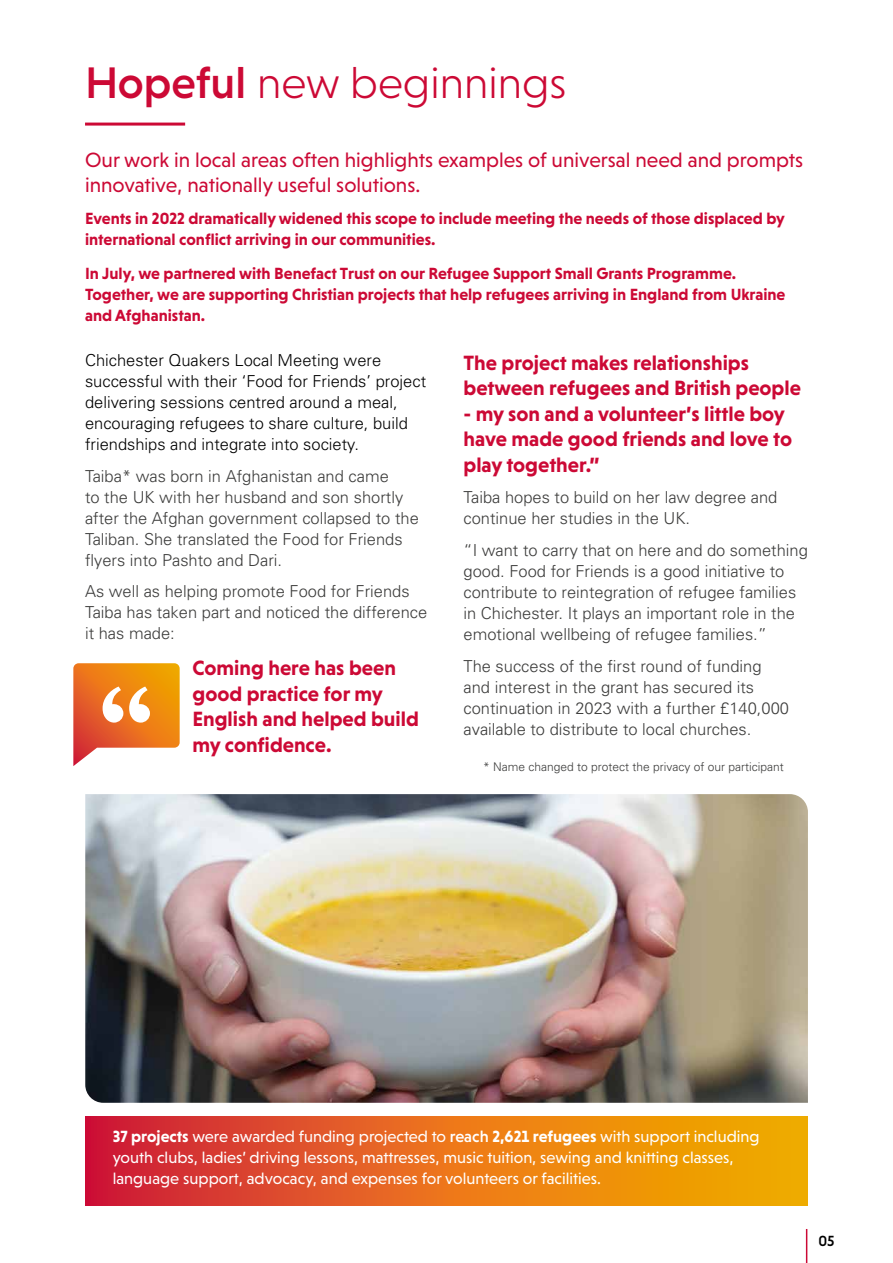
<style>
.page{position:relative;width:893px;height:1263px;background:#fff}
.page>*{position:absolute;margin:0;border:0;box-sizing:border-box;transform-origin:0 0}
.t1{font:300 45px "Niveau Grotesk";color:#cc0935}
.t2{font:700 21px/25.5px "Niveau Grotesk";color:#cc0935}
.t3{font:21px/25.5px "Niveau Grotesk";color:#cc0935}
.t4{font:300 16.5px/21px "Univers";color:#3c3c3b}
.t5{font:700 16.5px/21px "Niveau Grotesk";color:#cc0935}
.t6{font:16.5px/21px "Niveau Grotesk";color:#fff}
.t7{font:300 16.5px/21px "Univers";color:#000}
.t8{font:500 15px "Niveau Grotesk";color:#000}
.t9{font:300 12px "Univers";color:#3c3c3b}
.s1{font-weight:500}
.s2{font-weight:700}
</style>
<div class="page">
<svg style="left:85px;top:1116px;width:722px;height:89px;background:#e56c1a"></svg>
<hr style="left:85px;top:123px;width:100px;height:3px;background:#cc0935">
<img style="left:85px;top:794px;width:723px;height:309px">
<svg style="left:73px;top:663px;width:107px;height:103px"></svg>
<hr style="left:806px;top:1229px;width:1px;height:34px;background:#cc0935">
<h1 class="t1" style="left:85px;top:57px;width:483px"><span class="s1">Hopeful</span> new beginnings</h1>
<p class="t3" style="left:85px;top:147px;width:720px">Our work in local areas often highlights examples of universal need and prompts innovative, nationally useful solutions.</p>
<p class="t5" style="left:85px;top:208px;width:701px">Events in 2022 dramatically widened this scope to include meeting the needs of those displaced by international conflict arriving in our communities.</p>
<p class="t5" style="left:85px;top:262px;width:702px">In July, we partnered with Benefact Trust on our Refugee Support Small Grants Programme.<br>Together, we are supporting Christian projects that help refugees arriving in England from Ukraine and Afghanistan.</p>
<p class="t7" style="left:85px;top:349px;width:343px">Chichester Quakers Local Meeting were successful with their ‘Food for Friends’ project delivering sessions centred around a meal, encouraging refugees to share culture, build friendships and integrate into society.</p>
<p class="t4" style="left:85px;top:465px;width:335px">Taiba* was born in Afghanistan and came<br>to the UK with her husband and son shortly after the Afghan government collapsed to the Taliban. She translated the Food for Friends flyers into Pashto and Dari.</p>
<p class="t4" style="left:85px;top:581px;width:344px">As well as helping promote Food for Friends<br>Taiba has taken part and noticed the difference it has made:</p>
<p class="t2" style="left:192px;top:655px;width:228px">Coming here has been good practice for my<br>English and helped build my confidence.</p>
<p class="t2" style="left:463px;top:350px;width:339px">The project makes relationships between refugees and British people</p>
<p class="t2" style="left:463px;top:401px;width:330px">- my son and a volunteer’s little boy have made good friends and love to play together.”</p>
<p class="t4" style="left:463px;top:487px;width:315px">Taiba hopes to build on her law degree and continue her studies in the UK.</p>
<p class="t4" style="left:463px;top:540px;width:346px">“I want to carry that on here and do something good. Food for Friends is a good initiative to contribute to reintegration of refugee families in Chichester. It plays an important role in the emotional wellbeing of refugee families.”</p>
<p class="t4" style="left:463px;top:655px;width:327px">The success of the first round of funding and interest in the grant has secured its continuation in 2023 with a further £140,000 available to distribute to local churches.</p>
<p class="t9" style="left:483px;top:759px;width:302px">* Name changed to protect the privacy of our participant</p>
<p class="t6" style="left:113px;top:1126px;width:648px"><span class="s2">37 projects</span> were awarded funding projected to <span class="s1">reach</span> <span class="s2">2,621 refugees</span> with support including youth clubs, ladies’ driving lessons, mattresses, music tuition, sewing and knitting classes, language support, advocacy, and expenses for volunteers or facilities.</p>
<p class="t8" style="left:818px;top:1232px;width:18px">05</p>
</div>
